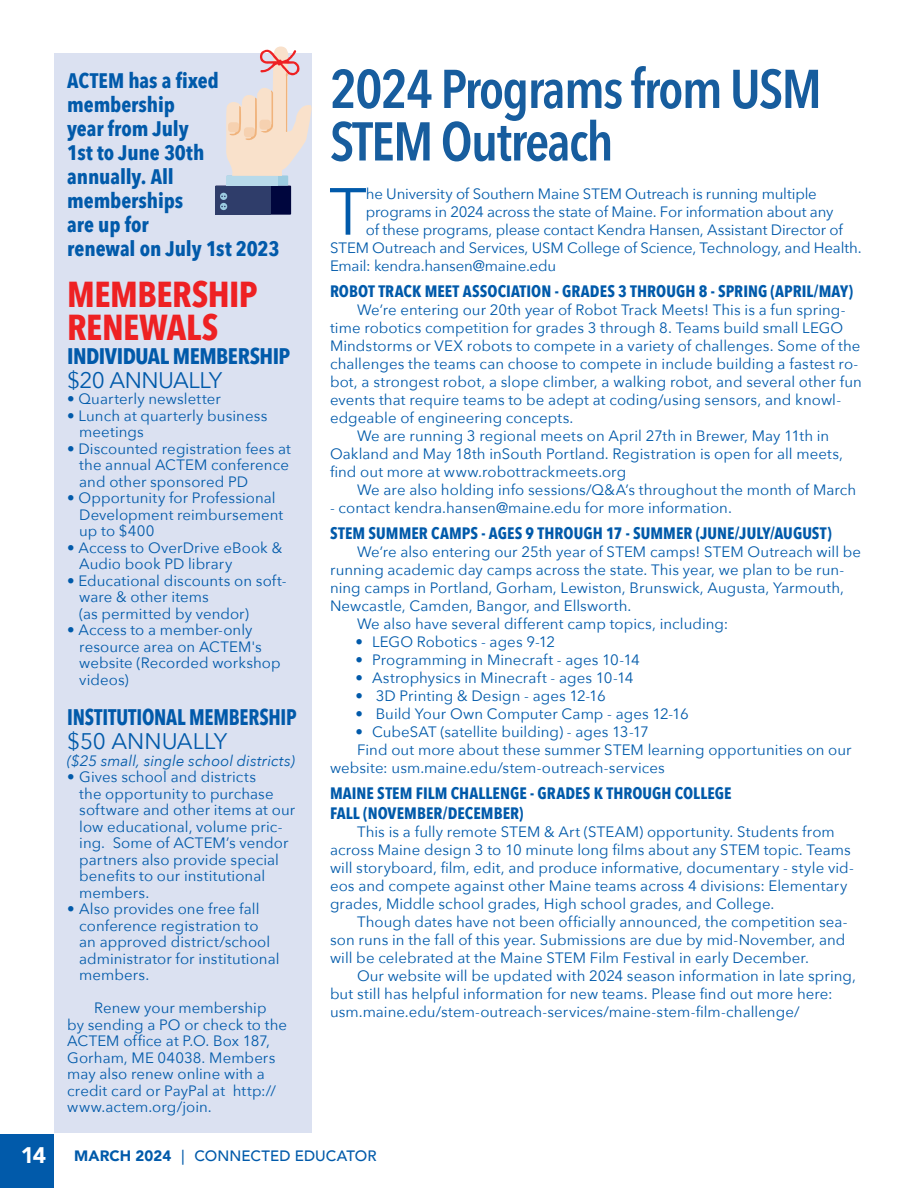
<style>
.page{position:relative;width:918px;height:1188px;background:#fff}
.page>*{position:absolute;margin:0;border:0;box-sizing:border-box;transform-origin:0 0}
.First_Paragraph{font:65.85px "Avenir Next";color:#015aaa}
.Big_ul_c_Header{font:600 54px/52.5px "Avenir Next Condensed";letter-spacing:-.03em;color:#175d9e}
.t1{font:700 36px/33px "Avenir Next Condensed";letter-spacing:-.015em;color:#ee2123}
.NEWbody{font:700 22.5px/24px "Avenir Next Condensed";letter-spacing:-.025em;color:#015aaa}
.Continued_On{font:700 22.5px "Avenir Next Condensed";letter-spacing:-.01em;color:#015aaa;scale:.9 1}
.Continued_On-2{font:22.5px "Avenir Next";color:#015aaa}
.NEWbody-2{font:700 21px/24px "Avenir Next Condensed";letter-spacing:-.005em;color:#015aaa}
.AVsubhead{font:700 16.5px/19.5px "Avenir Next Condensed";letter-spacing:.005em;color:#015aaa}
.NEWbody-3{font:15px/18px "Avenir Next";letter-spacing:.005em;color:#015aaa}
.Body_bulleted_list{font:15px/16.5px "Avenir Next";letter-spacing:.005em;color:#015aaa}
.First_Paragraph-2{font:15px "Avenir Next";letter-spacing:-.01em;color:#015aaa}
.Continued_On-3{font:italic 15px "Avenir Next";color:#015aaa}
.t2{font:500 15px "Avenir";letter-spacing:.005em;color:#015aaa}
.s1{font-family:"Avenir Next";font-weight:400}
.s2{font-weight:900;font-size:22.5px;color:#fff}
.s3{font-weight:900}
</style>
<div class="page">
<div style="left:0;top:1134px;width:54px;height:54px;background:#015aaa"></div>
<div style="left:54px;top:53px;width:258px;height:1080px;background:#dbe1f1"></div>
<div style="left:215px;top:186px;width:76px;height:29px;background:#00063e"></div>
<div style="left:215px;top:186px;width:56px;height:29px;background:#2f3d6a"></div>
<div style="left:226px;top:175px;width:62px;height:11px;background:#9ccce1"></div>
<div style="left:226px;top:176px;width:52px;height:10px;background:#b8daea"></div>
<svg style="left:220px;top:193px;width:7px;height:17px"></svg>
<svg style="left:226px;top:46px;width:86px;height:130px"></svg>
<p class="NEWbody-2" style="left:67px;top:68px;width:214px">ACTEM has a fixed membership<br>year from July<br>1st to June 30th annually. All memberships<br>are up for<br>renewal on July 1st 2023</p>
<p class="t1" style="left:67px;top:277px;width:192px">MEMBERSHIP<br>RENEWALS</p>
<p class="NEWbody" style="left:67px;top:344px;width:225px">INDIVIDUAL MEMBERSHIP <span class="s1">$20 ANNUALLY</span></p>
<p class="Body_bulleted_list" style="left:67px;top:390px;width:155px">• Quarterly newsletter</p>
<p class="Body_bulleted_list" style="left:79px;top:407px;width:190px;text-indent:-12px">• Lunch at quarterly business meetings</p>
<p class="Body_bulleted_list" style="left:79px;top:440px;width:213px;text-indent:-12px">• Discounted registration fees at the annual ACTEM conference and other sponsored PD</p>
<p class="Body_bulleted_list" style="left:79px;top:489px;width:206px;text-indent:-12px">• Opportunity for Professional<br>Development reimbursement up to $400</p>
<p class="Body_bulleted_list" style="left:79px;top:539px;width:205px;text-indent:-12px">• Access to OverDrive eBook &amp;<br>Audio book PD library</p>
<p class="Body_bulleted_list" style="left:79px;top:572px;width:209px;text-indent:-12px">• Educational discounts on soft&shy;ware &amp; other items<br>(as permitted by vendor)</p>
<p class="Body_bulleted_list" style="left:79px;top:621px;width:203px;text-indent:-12px">• Access to a member-only resource area on ACTEM's website (Recorded workshop videos)</p>
<p class="Continued_On" style="left:67px;top:703px;width:256px">INSTITUTIONAL MEMBERSHIP</p>
<p class="Continued_On-2" style="left:67px;top:722px;width:162px">$50 ANNUALLY</p>
<p class="Continued_On-3" style="left:67px;top:748px;width:229px">($25 small, single school districts)</p>
<p class="Body_bulleted_list" style="left:79px;top:768px;width:217px;text-indent:-12px">• Gives school and districts<br>the opportunity to purchase software and other items at our low educational, volume pric&shy;ing. Some of ACTEM’s vendor partners also provide special benefits to our institutional members.</p>
<p class="Body_bulleted_list" style="left:79px;top:900px;width:202px;text-indent:-12px">• Also provides one free fall conference registration to<br>an approved district/school administrator for institutional members.</p>
<p class="NEWbody-3" style="left:67px;top:999px;width:221px;line-height:16.5px;text-indent:27px">Renew your membership by sending a PO or check to the<br>ACTEM office at P.O. Box 187,<br>Gorham, ME 04038. Members may also renew online with a credit card or PayPal at http:// www.actem.org/join.</p>
<p class="Big_ul_c_Header" style="left:330px;top:61px;width:493px">2024 Programs from USM<br>STEM Outreach</p>
<p class="First_Paragraph" style="left:329px;top:156px;width:39px">T</p>
<p class="First_Paragraph-2" style="left:366px;top:181px;width:453px">he University of Southern Maine STEM Outreach is running multiple</p>
<p class="First_Paragraph-2" style="left:366px;top:199px;width:469px">programs in 2024 across the state of Maine. For information about any</p>
<p class="First_Paragraph-2" style="left:366px;top:217px;width:479px">of these programs, please contact Kendra Hansen, Assistant Director of</p>
<p class="First_Paragraph-2" style="left:330px;top:235px;width:533px">STEM Outreach and Services, USM College of Science, Technology, and Health.</p>
<p class="First_Paragraph-2" style="left:330px;top:253px;width:228px">Email: kendra.hansen@maine.edu</p>
<p class="AVsubhead" style="left:330px;top:281px;width:525px">ROBOT TRACK MEET ASSOCIATION - GRADES 3 THROUGH 8 - SPRING (APRIL/MAY)</p>
<p class="NEWbody-3" style="left:330px;top:300px;width:533px;text-indent:27px">We’re entering our 20th year of Robot Track Meets! This is a fun spring&shy;time robotics competition for grades 3 through 8. Teams build small LEGO Mindstorms or VEX robots to compete in a variety of challenges. Some of the challenges the teams can choose to compete in include building a fastest ro&shy;bot, a strongest robot, a slope climber, a walking robot, and several other fun events that require teams to be adept at coding/using sensors, and knowl&shy;edgeable of engineering concepts.</p>
<p class="NEWbody-3" style="left:330px;top:426px;width:515px;text-indent:27px">We are running 3 regional meets on April 27th in Brewer, May 11th in<br>Oakland and May 18th inSouth Portland. Registration is open for all meets, find out more at www.robottrackmeets.org</p>
<p class="NEWbody-3" style="left:357px;top:480px;width:501px">We are also holding info sessions/Q&amp;A’s throughout the month of March</p>
<p class="NEWbody-3" style="left:330px;top:498px;width:403px">- contact kendra.hansen@maine.edu for more information.</p>
<p class="AVsubhead" style="left:330px;top:524px;width:503px">STEM SUMMER CAMPS - AGES 9 THROUGH 17 - SUMMER (JUNE/JULY/AUGUST)</p>
<p class="NEWbody-3" style="left:330px;top:542px;width:533px;text-indent:27px">We’re also entering our 25th year of STEM camps! STEM Outreach will be running academic day camps across the state. This year, we plan to be run&shy;ning camps in Portland, Gorham, Lewiston, Brunswick, Augusta, Yarmouth, Newcastle, Camden, Bangor, and Ellsworth.</p>
<p class="NEWbody-3" style="left:357px;top:614px;width:373px">We also have several different camp topics, including:</p>
<p class="NEWbody-3" style="left:356px;top:632px;width:201px">• LEGO Robotics - ages 9-12</p>
<p class="NEWbody-3" style="left:356px;top:650px;width:286px">• Programming in Minecraft - ages 10-14</p>
<p class="NEWbody-3" style="left:356px;top:668px;width:279px">• Astrophysics in Minecraft - ages 10-14</p>
<p class="NEWbody-3" style="left:356px;top:686px;width:252px">• 3D Printing &amp; Design - ages 12-16</p>
<p class="NEWbody-3" style="left:356px;top:704px;width:335px">• Build Your Own Computer Camp - ages 12-16</p>
<p class="NEWbody-3" style="left:356px;top:722px;width:295px">• CubeSAT (satellite building) - ages 13-17</p>
<p class="NEWbody-3" style="left:330px;top:740px;width:523px;text-indent:27px">Find out more about these summer STEM learning opportunities on our website: usm.maine.edu/stem-outreach-services</p>
<p class="AVsubhead" style="left:330px;top:784px;width:403px">MAINE STEM FILM CHALLENGE - GRADES K THROUGH COLLEGE<br>FALL (NOVEMBER/DECEMBER)</p>
<p class="NEWbody-3" style="left:330px;top:822px;width:525px;text-indent:27px">This is a fully remote STEM &amp; Art (STEAM) opportunity. Students from across Maine design 3 to 10 minute long films about any STEM topic. Teams will storyboard, film, edit, and produce informative, documentary - style vid&shy;eos and compete against other Maine teams across 4 divisions: Elementary grades, Middle school grades, High school grades, and College.</p>
<p class="NEWbody-3" style="left:330px;top:912px;width:519px;text-indent:27px">Though dates have not been officially announced, the competition sea&shy;son runs in the fall of this year. Submissions are due by mid-November, and will be celebrated at the Maine STEM Film Festival in early December.</p>
<p class="NEWbody-3" style="left:330px;top:966px;width:527px;text-indent:27px">Our website will be updated with 2024 season information in late spring, but still has helpful information for new teams. Please find out more here: usm.maine.edu/stem-outreach-services/maine-stem-film-challenge/</p>
<p class="t2" style="left:21px;top:1143px;width:357px"><span class="s2">14</span> <span class="s3">MARCH 2024</span> ︱ CONNECTED EDUCATOR</p>
</div>
